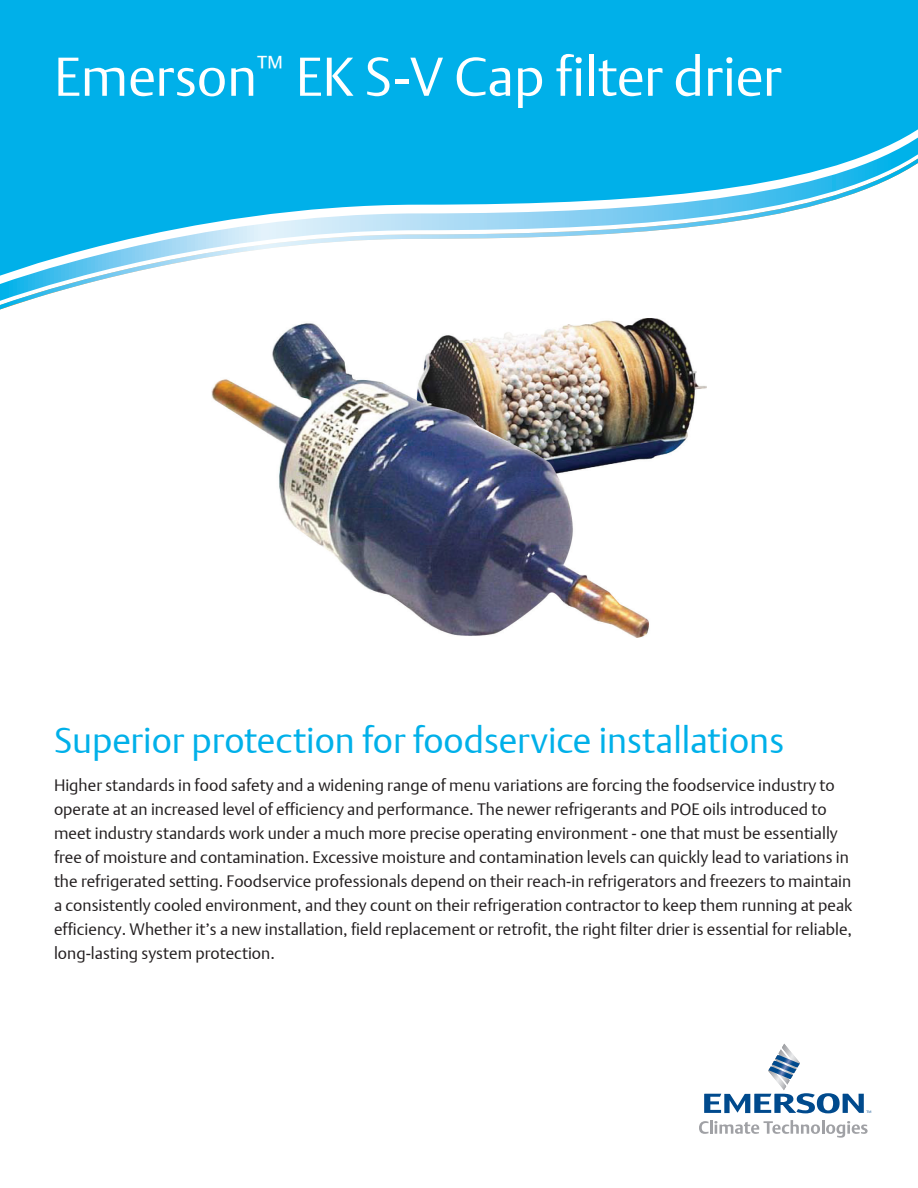
<style>
.page{position:relative;width:918px;height:1188px;background:#fff}
.page>*{position:absolute;margin:0;border:0;box-sizing:border-box;transform-origin:0 0}
.t1{font:54px "DTL Argo T Light";color:#fff}
.t2{font:36px "DTL Argo T Light";color:#00b0e9}
.t3{font:16.5px/24px "DTL Argo T Light";color:#231f20}
</style>
<div class="page">
<svg style="left:699px;top:1120px;width:169px;height:18px"></svg>
<svg style="left:704px;top:1043px;width:167px;height:70px"></svg>
<div style="left:0;top:0;width:918px;height:129px;background:#00b0e9"></div>
<div style="left:0;top:129px;width:918px;height:21px;background:#00b0e9"></div>
<svg style="left:0;top:150px;width:918px;height:160px"></svg>
<img style="left:211px;top:319px;width:496px;height:319px">
<h1 class="t1" style="left:54px;top:44px;width:729px">Emerson<sup>™</sup> EK S-V Cap filter drier</h1>
<h2 class="t2" style="left:54px;top:719px;width:732px">Superior protection for foodservice installations</h2>
<p class="t3" style="left:54px;top:773px;width:800px">Higher standards in food safety and a widening range of menu variations are forcing the foodservice industry to operate at an increased level of efficiency and performance. The newer refrigerants and POE oils introduced to meet industry standards work under a much more precise operating environment - one that must be essentially free of moisture and contamination. Excessive moisture and contamination levels can quickly lead to variations in the refrigerated setting. Foodservice professionals depend on their reach-in refrigerators and freezers to maintain a consistently cooled environment, and they count on their refrigeration contractor to keep them running at peak efficiency. Whether it’s a new installation, field replacement or retrofit, the right filter drier is essential for reliable, long-lasting system protection.</p>
</div>
